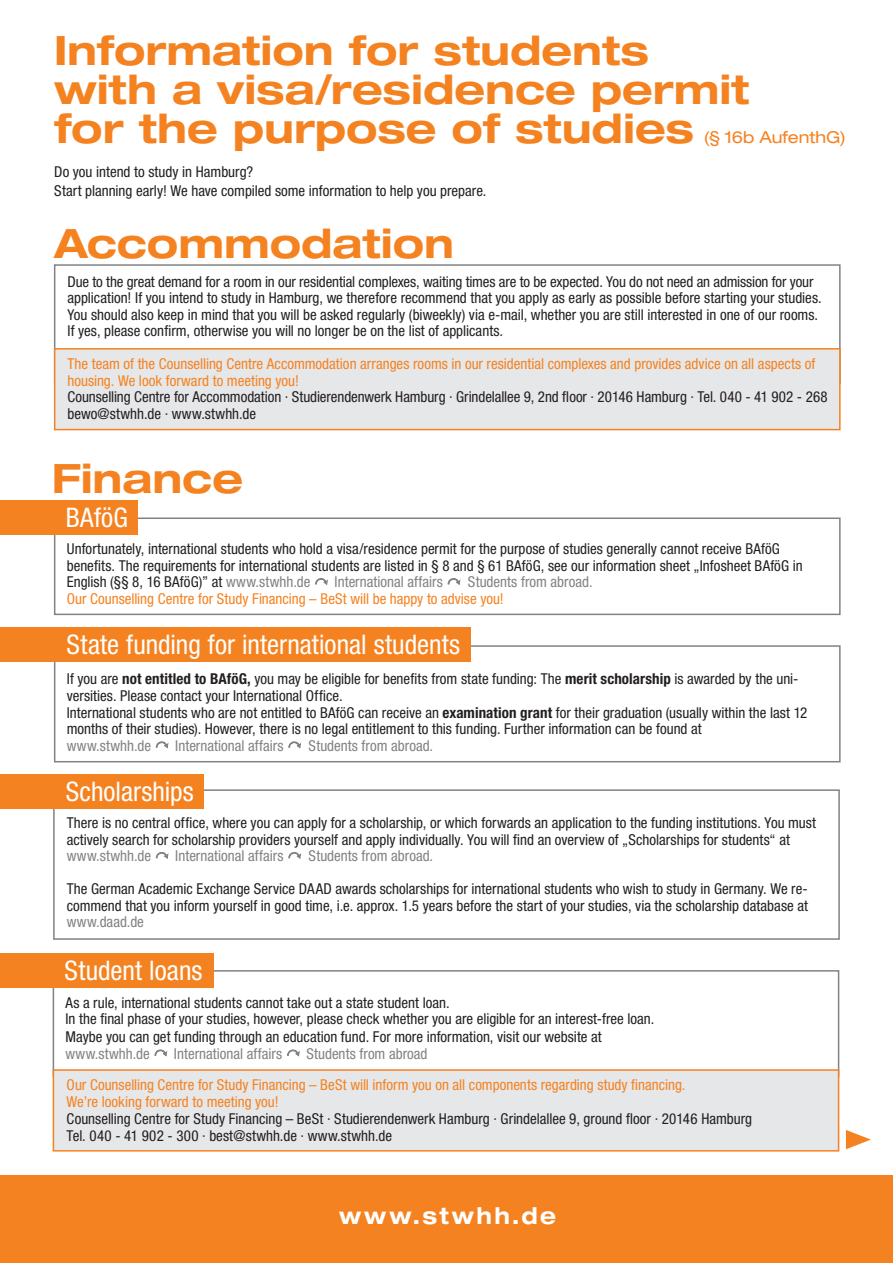
<style>
.page{position:relative;width:893px;height:1263px;background:#fff}
.page>*{position:absolute;margin:0;border:0;box-sizing:border-box;transform-origin:0 0}
.t1{font:700 expanded 40.5px/39px "Helvetica Neue LT Pro";color:#f58220}
.t2{font:condensed 27px "Helvetica Neue LT Pro";color:#fff}
.t3{font:700 expanded 23.1px "Helvetica Neue LT Pro";letter-spacing:.115em;color:#fff;scale:.91 1}
.t4{font:expanded 16.5px "Helvetica Neue LT Pro";letter-spacing:-.005em;color:#f58220}
.t5{font:condensed 15px/16.5px "Helvetica Neue LT Pro";color:#231f20}
.t6{font:condensed 15px/16.5px "Helvetica Neue LT Pro";color:#f58220}
.t7{font:condensed 15px "Helvetica Neue LT Pro";letter-spacing:.005em;color:#808285}
.s1{color:#808285}
.s2{font-family:"Lucida Sans Unicode";font-stretch:normal;color:#808285}
.s3{color:#f58220}
.s4{font-weight:700}
</style>
<div class="page">
<div style="left:0;top:1175px;width:893px;height:88px;background:#f58220"></div>
<div style="left:54px;top:517px;width:787px;height:98px;background:#fff;border:2px solid #808285"></div>
<div style="left:54px;top:264px;width:787px;height:120px;background:#fff;border:2px solid #808285"></div>
<div style="left:0;top:500px;width:137px;height:34px;background:#f58220"></div>
<div style="left:53px;top:789px;width:787px;height:151px;background:#fff;border:2px solid #808285"></div>
<div style="left:53px;top:970px;width:786px;height:107px;background:#fff;border:2px solid #808285"></div>
<div style="left:0;top:774px;width:181px;height:34px;background:#f58220"></div>
<div style="left:0;top:953px;width:179px;height:34px;background:#f58220"></div>
<div style="left:53px;top:774px;width:151px;height:34px;background:#f58220"></div>
<div style="left:52px;top:953px;width:162px;height:34px;background:#f58220"></div>
<div style="left:54px;top:645px;width:787px;height:117px;background:#fff;border:2px solid #808285"></div>
<div style="left:0;top:628px;width:457px;height:34px;background:#f58220"></div>
<div style="left:54px;top:628px;width:416px;height:34px;background:#f58220"></div>
<div style="left:54px;top:348px;width:787px;height:82px;background:#e6e7e9;border:2px solid #f58220"></div>
<div style="left:53px;top:1069px;width:786px;height:82px;background:#e6e7e9;border:2px solid #f58220"></div>
<svg style="left:846px;top:1130px;width:25px;height:19px"></svg>
<h1 class="t1" style="left:54px;top:29px;width:697px">Information for students with a visa/residence permit for the purpose of studies</h1>
<p class="t4" style="left:703px;top:126px;width:144px">(§ 16b AufenthG)</p>
<p class="t5" style="left:54px;top:161px;width:434px;line-height:19.5px">Do you intend to study in Hamburg?<br>Start planning early! We have compiled some information to help you prepare.</p>
<h1 class="t1" style="left:54px;top:222px;width:402px">Accommodation</h1>
<p class="t5" style="left:67px;top:273px;width:756px">Due to the great demand for a room in our residential complexes, waiting times are to be expected. You do not need an admission for your application! If you intend to study in Hamburg, we therefore recommend that you apply as early as possible before starting your studies.<br>You should also keep in mind that you will be asked regularly (biweekly) via e-mail, whether you are still interested in one of our rooms.<br>If yes, please confirm, otherwise you will no longer be on the list of applicants.</p>
<p class="t6" style="left:67px;top:355px;width:749px">The team of the Counselling Centre Accommodation arranges rooms in our residential complexes and provides advice on all aspects of housing. We look forward to meeting you!</p>
<p class="t5" style="left:67px;top:388px;width:762px">Counselling Centre for Accommodation · Studierendenwerk Hamburg · Grindelallee 9, 2nd floor · 20146 Hamburg · Tel. 040 - 41 902 - 268 bewo@stwhh.de · www.stwhh.de</p>
<h1 class="t1" style="left:52px;top:458px;width:193px">Finance</h1>
<h2 class="t2" style="left:66px;top:502px;width:64px">BAföG</h2>
<p class="t5" style="left:67px;top:541px;width:737px">Unfortunately, international students who hold a visa/residence permit for the purpose of studies generally cannot receive BAföG benefits. The requirements for international students are listed in § 8 and § 61 BAföG, see our information sheet „Infosheet BAföG in English (§§ 8, 16 BAföG)” at <span class="s1">www.stwhh.de</span> <span class="s2">↷</span> <span class="s1">International affairs</span> <span class="s2">↷</span> <span class="s1">Students from abroad.<br></span><span class="s3">Our Counselling Centre for Study Financing – BeSt will be happy to advise you!</span></p>
<h2 class="t2" style="left:67px;top:629px;width:395px">State funding for international students</h2>
<p class="t5" style="left:67px;top:671px;width:742px">If you are <span class="s4">not entitled to BAföG,</span> you may be eligible for benefits from state funding: The <span class="s4">merit scholarship</span> is awarded by the uni&shy;versities. Please contact your International Office.<br>International students who are not entitled to BAföG can receive an <span class="s4">examination grant</span> for their graduation (usually within the last 12 months of their studies). However, there is no legal entitlement to this funding. Further information can be found at<br><span class="s1">www.stwhh.de</span> <span class="s2">↷</span> <span class="s1">International affairs</span> <span class="s2">↷</span> <span class="s1">Students from abroad.</span></p>
<h2 class="t2" style="left:66px;top:775px;width:130px">Scholarships</h2>
<p class="t5" style="left:67px;top:814px;width:751px">There is no central office, where you can apply for a scholarship, or which forwards an application to the funding institutions. You must actively search for scholarship providers yourself and apply individually. You will find an overview of „Scholarships for students“ at <span class="s1">www.stwhh.de</span> <span class="s2">↷</span> <span class="s1">International affairs</span> <span class="s2">↷</span> <span class="s1">Students from abroad.</span></p>
<p class="t5" style="left:67px;top:880px;width:743px">The German Academic Exchange Service DAAD awards scholarships for international students who wish to study in Germany. We re&shy;commend that you inform yourself in good time, i.e. approx. 1.5 years before the start of your studies, via the scholarship database at</p>
<p class="t7" style="left:67px;top:913px;width:79px">www.daad.de</p>
<h2 class="t2" style="left:64px;top:954px;width:140px">Student loans</h2>
<p class="t5" style="left:65px;top:994px;width:590px">As a rule, international students cannot take out a state student loan.<br>In the final phase of your studies, however, please check whether you are eligible for an interest-free loan.</p>
<p class="t5" style="left:65px;top:1028px;width:538px">Maybe you can get funding through an education fund. For more information, visit our website at <span class="s1">www.stwhh.de</span> <span class="s2">↷</span> <span class="s1">International affairs</span> <span class="s2">↷</span> <span class="s1">Students from abroad</span></p>
<p class="t6" style="left:67px;top:1077px;width:620px">Our Counselling Centre for Study Financing – BeSt will inform you on all components regarding study financing.<br>We’re looking forward to meeting you!</p>
<p class="t5" style="left:67px;top:1110px;width:687px">Counselling Centre for Study Financing – BeSt · Studierendenwerk Hamburg · Grindelallee 9, ground floor · 20146 Hamburg<br>Tel. 040 - 41 902 - 300 · best@stwhh.de · www.stwhh.de</p>
<h3 class="t3" style="left:339px;top:1200px;width:240px">www.stwhh.de</h3>
</div>
